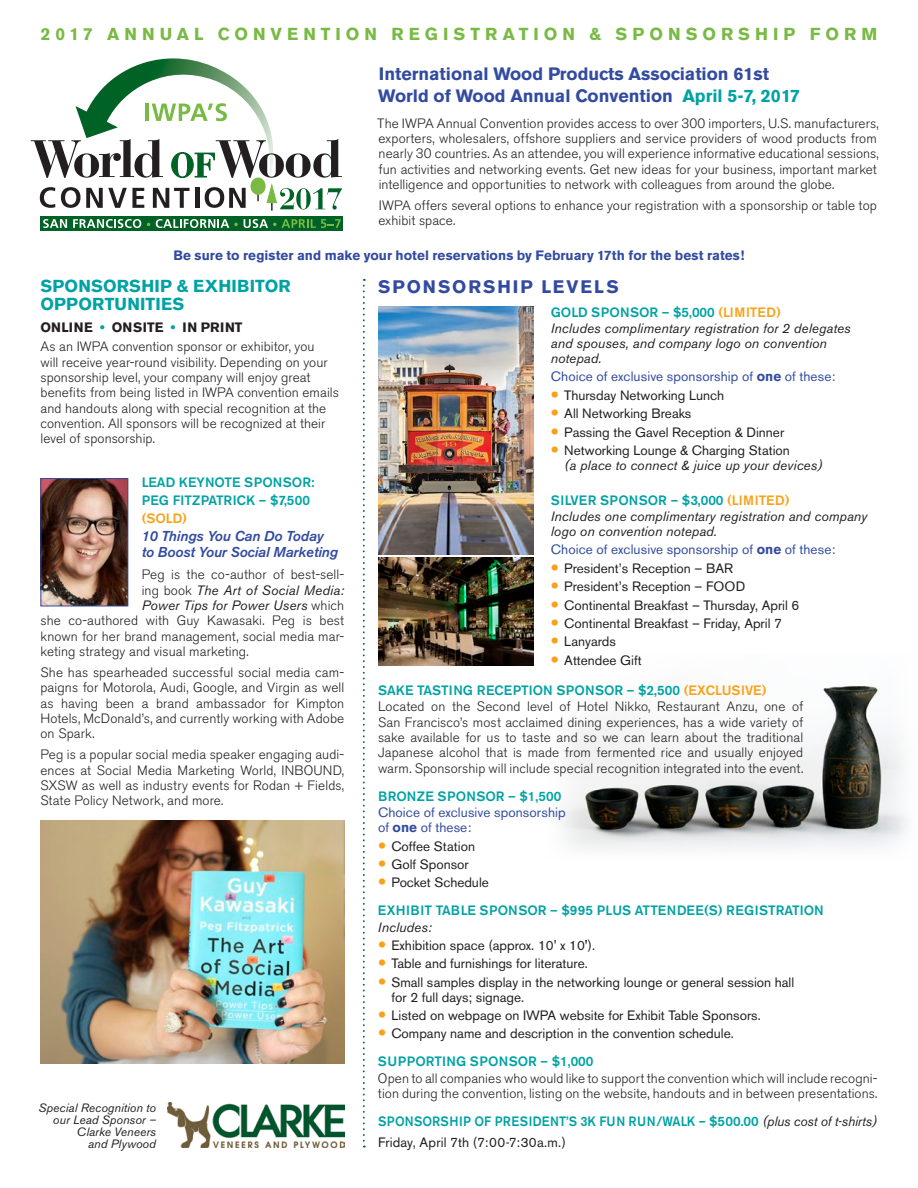
<style>
.page{position:relative;width:918px;height:1188px;background:#fff}
.page>*{position:absolute;margin:0;border:0;box-sizing:border-box;transform-origin:0 0}
.t1{font:700 18px "Akzidenz Grotesk BE";letter-spacing:.11em;color:#324ba0}
.t2{font:700 17.85px/22.5px "Akzidenz Grotesk BE";color:#324ba0}
.t3{font:700 17.25px "Akzidenz Grotesk BE";letter-spacing:.29em;color:#78ba43}
.t4{font:700 17.25px/18px "Akzidenz Grotesk BE";letter-spacing:.01em;color:#00a2a4}
.t5{font:italic 500 14.25px/16.5px "Akzidenz Grotesk BE";letter-spacing:-.005em;color:#324ba0}
.t6{font:300 13.5px/15.5px "Akzidenz Grotesk BE";letter-spacing:.005em;color:#231f20}
.t7{font:13.5px/15px "Akzidenz Grotesk BE";color:#231f20}
.t8{font:italic 13.5px/15.3px "Akzidenz Grotesk BE";letter-spacing:.005em;color:#231f20}
.t9{font:13.5px/15.5px "Akzidenz Grotesk BE";letter-spacing:.01em;color:#324ba0}
.t10{font:500 13.5px/18px "Akzidenz Grotesk BE";color:#00a2a4}
.t11{font:500 13.5px/20.5px "Akzidenz Grotesk BE";letter-spacing:.02em;color:#00a2a4;scale:.93 1}
.t12{font:700 13.5px "Akzidenz Grotesk BE";letter-spacing:.005em;color:#324ba0}
.t13{font:500 13.5px "Akzidenz Grotesk BE";letter-spacing:.02em;color:#00a2a4}
.t14{font:500 13.5px "Akzidenz Grotesk BE";color:#f9a119}
.t15{font:italic 12px/12px "Akzidenz Grotesk BE";letter-spacing:.005em;color:#231f20;text-align:right}
.s1{color:#00a2a4}
.s2{font-weight:700}
.s3{font-weight:700;color:#00a2a4}
.s4{font-weight:300;font-style:normal}
.s5{font-weight:500;font-style:normal;color:#00a2a4}
.s6{font-weight:500;font-style:normal;color:#f9a119}
.s7{font-size:24px;color:#f9a119}
.s8{font-style:normal;font-size:24px;color:#f9a119}
.s9{font-style:normal}
.s10{font-weight:500;color:#00a2a4}
.s11{font-weight:500;color:#f9a119}
.s12{font-weight:400;font-size:24px;color:#f9a119}
.s13{font-weight:400;color:#231f20}
.s14{font-weight:500}
.s15{font-weight:400;font-style:italic;color:#231f20}
</style>
<div class="page">
<img style="left:561px;top:686px;width:347px;height:163px">
<svg style="left:363px;top:279px;width:2px;height:869px"></svg>
<img style="left:42px;top:480px;width:84px;height:124px">
<div style="left:40px;top:478px;width:88px;height:128px;border:1px solid #324ba0"></div>
<img style="left:378px;top:306px;width:155px;height:248px">
<img style="left:378px;top:557px;width:155px;height:108px">
<div style="left:41px;top:216px;width:302px;height:15px;background:#006224"></div>
<svg style="left:31px;top:58px;width:311px;height:153px"></svg>
<svg style="left:43px;top:219px;width:24px;height:9px"></svg>
<svg style="left:73px;top:219px;width:68px;height:9px"></svg>
<svg style="left:156px;top:219px;width:82px;height:9px"></svg>
<svg style="left:244px;top:219px;width:97px;height:9px"></svg>
<img style="left:40px;top:820px;width:304px;height:244px">
<img style="left:167px;top:1103px;width:177px;height:45px">
<p class="t3" style="left:41px;top:24px;width:838px">2017 ANNUAL CONVENTION REGISTRATION &amp; SPONSORSHIP FORM</p>
<h2 class="t2" style="left:378px;top:62px;width:423px">International Wood Products Association 61st<br>World of Wood Annual Convention <span class="s1">April 5-7, 2017</span></h2>
<p class="t6" style="left:377px;top:115px;width:503px">The IWPA Annual Convention provides access to over 300 importers, U.S. manufacturers, exporters, wholesalers, offshore suppliers and service providers of wood products from nearly 30 countries. As an attendee, you will experience informative educational sessions, fun activities and networking events. Get new ideas for your business, important market intelligence and opportunities to network with colleagues from around the globe.</p>
<p class="t6" style="left:378px;top:198px;width:500px">IWPA offers several options to enhance your registration with a sponsorship or table top exhibit space.</p>
<p class="t12" style="left:173px;top:248px;width:573px">Be sure to register and make your hotel reservations by February 17th for the best rates!</p>
<h1 class="t1" style="left:378px;top:276px;width:242px">SPONSORSHIP LEVELS</h1>
<p class="t4" style="left:40px;top:277px;width:252px">SPONSORSHIP &amp; EXHIBITOR<br>OPPORTUNITIES</p>
<p class="t6" style="left:40px;top:319px;width:276px;line-height:18.8px"><span class="s2">ONLINE</span> <span class="s3">•</span> <span class="s2">ONSITE</span> <span class="s3">•</span> <span class="s2">IN PRINT<br></span>As an IWPA convention sponsor or exhibitor, you</p>
<p class="t6" style="left:40px;top:354px;width:300px">will receive year-round visibility. Depending on your sponsorship level, your company will enjoy great benefits from being listed in IWPA convention emails and handouts along with special recognition at the convention. All sponsors will be recognized at their level of sponsorship.</p>
<p class="t10" style="left:142px;top:473px;width:174px">LEAD KEYNOTE SPONSOR:<br>PEG FITZPATRICK – $7,500</p>
<p class="t14" style="left:142px;top:510px;width:47px">(SOLD)</p>
<p class="t5" style="left:142px;top:528px;width:198px">10 Things You Can Do Today to Boost Your Social Marketing</p>
<p class="t6" style="left:142px;top:567px;width:204px">Peg is the co-author of best-sell-</p>
<p class="t8" style="left:142px;top:582px;width:204px"><span class="s4">ing book</span> The Art of Social Media:</p>
<p class="t8" style="left:142px;top:598px;width:204px">Power Tips for Power Users <span class="s4">which</span></p>
<p class="t6" style="left:40px;top:613px;width:305px">she co-authored with Guy Kawasaki. Peg is best</p>
<p class="t6" style="left:40px;top:629px;width:305px">known for her brand management, social media mar-</p>
<p class="t6" style="left:40px;top:644px;width:210px">keting strategy and visual marketing.</p>
<p class="t6" style="left:40px;top:665px;width:305px;text-align:justify">She has spearheaded successful social media cam&shy;paigns for Motorola, Audi, Google, and Virgin as well as having been a brand ambassador for Kimpton Hotels, McDonald’s, and currently working with Adobe on Spark.</p>
<p class="t6" style="left:40px;top:747px;width:305px;text-align:justify">Peg is a popular social media speaker engaging audi&shy;ences at Social Media Marketing World, INBOUND, SXSW as well as industry events for Rodan + Fields, State Policy Network, and more.</p>
<p class="t8" style="left:551px;top:304px;width:301px"><span class="s5">GOLD SPONSOR – $5,000</span> <span class="s6">(LIMITED)<br></span>Includes complimentary registration for 2 delegates and spouses, and company logo on convention notepad.</p>
<p class="t9" style="left:551px;top:369px;width:286px">Choice of exclusive sponsorship of <span class="s2">one</span> of these:</p>
<p class="t7" style="left:551px;top:388px;width:175px"><span class="s7">•</span> Thursday Networking Lunch</p>
<p class="t7" style="left:551px;top:406px;width:142px"><span class="s7">•</span> All Networking Breaks</p>
<p class="t7" style="left:551px;top:424px;width:235px"><span class="s7">•</span> Passing the Gavel Reception &amp; Dinner</p>
<p class="t8" style="left:564px;top:443px;width:260px;text-indent:-13px"><span class="s8">•</span> <span class="s9">Networking Lounge &amp; Charging Station<br></span>(a place to connect &amp; juice up your devices)</p>
<p class="t8" style="left:551px;top:492px;width:318px"><span class="s5">SILVER SPONSOR – $3,000</span> <span class="s6">(LIMITED)<br></span>Includes one complimentary registration and company logo on convention notepad.</p>
<p class="t9" style="left:551px;top:542px;width:286px">Choice of exclusive sponsorship of <span class="s2">one</span> of these:</p>
<p class="t7" style="left:551px;top:561px;width:184px"><span class="s7">•</span> President’s Reception – BAR</p>
<p class="t7" style="left:551px;top:579px;width:196px"><span class="s7">•</span> President’s Reception – FOOD</p>
<p class="t7" style="left:551px;top:597px;width:250px"><span class="s7">•</span> Continental Breakfast – Thursday, April 6</p>
<p class="t7" style="left:551px;top:616px;width:233px"><span class="s7">•</span> Continental Breakfast – Friday, April 7</p>
<p class="t7" style="left:551px;top:634px;width:67px"><span class="s7">•</span> Lanyards</p>
<p class="t7" style="left:551px;top:652px;width:92px"><span class="s7">•</span> Attendee Gift</p>
<p class="t6" style="left:378px;top:683px;width:427px"><span class="s10">SAKE TASTING RECEPTION SPONSOR – $2,500</span> <span class="s11">(EXCLUSIVE)<br></span>Located on the Second level of Hotel Nikko, Restaurant Anzu, one of San Francisco’s most acclaimed dining experiences, has a wide variety of sake available for us to taste and so we can learn about the traditional Japanese alcohol that is made from fermented rice and usually enjoyed warm. Sponsorship will include special recognition integrated into the event.</p>
<p class="t13" style="left:378px;top:788px;width:185px">BRONZE SPONSOR – $1,500</p>
<p class="t9" style="left:378px;top:805px;width:189px">Choice of exclusive sponsorship of <span class="s2">one</span> of these:</p>
<p class="t7" style="left:378px;top:839px;width:99px"><span class="s7">•</span> Coffee Station</p>
<p class="t7" style="left:378px;top:857px;width:92px"><span class="s7">•</span> Golf Sponsor</p>
<p class="t10" style="left:378px;top:869px;width:447px;line-height:28px"><span class="s12">•</span> <span class="s13">Pocket Schedule<br></span>EXHIBIT TABLE SPONSOR – $995 PLUS ATTENDEE(S) REGISTRATION</p>
<p class="t8" style="left:378px;top:919px;width:55px">Includes:</p>
<p class="t7" style="left:378px;top:938px;width:219px"><span class="s7">•</span> Exhibition space (approx. 10' x 10<span class="s14">'</span>).</p>
<p class="t7" style="left:378px;top:956px;width:211px"><span class="s7">•</span> Table and furnishings for literature.</p>
<p class="t7" style="left:391px;top:974px;width:404px;text-indent:-13px"><span class="s7">•</span> Small samples display in the networking lounge or general session hall for 2 full days; signage.</p>
<p class="t7" style="left:378px;top:1008px;width:384px"><span class="s7">•</span> Listed on webpage on IWPA website for Exhibit Table Sponsors.</p>
<p class="t7" style="left:378px;top:1020px;width:357px;line-height:28px"><span class="s7">•</span> Company name and description in the convention schedule.<br><span class="s10">SUPPORTING SPONSOR – $1,000</span></p>
<p class="t6" style="left:378px;top:1071px;width:501px">Open to all companies who would like to support the convention which will include recogni&shy;tion during the convention, listing on the website, handouts and in between presentations.</p>
<p class="t11" style="left:378px;top:1111px;width:538px">SPONSORSHIP OF PRESIDENT’S 3K FUN RUN/WALK – $500.00 <span class="s15">(plus cost of t-shirts)<br></span><span class="s13">Friday, April 7th (7:00-7:30a.m.)</span></p>
<p class="t15" style="left:39px;top:1101px;width:119px">Special Recognition to our Lead Sponsor –<br>Clarke Veneers<br>and Plywood</p>
</div>
